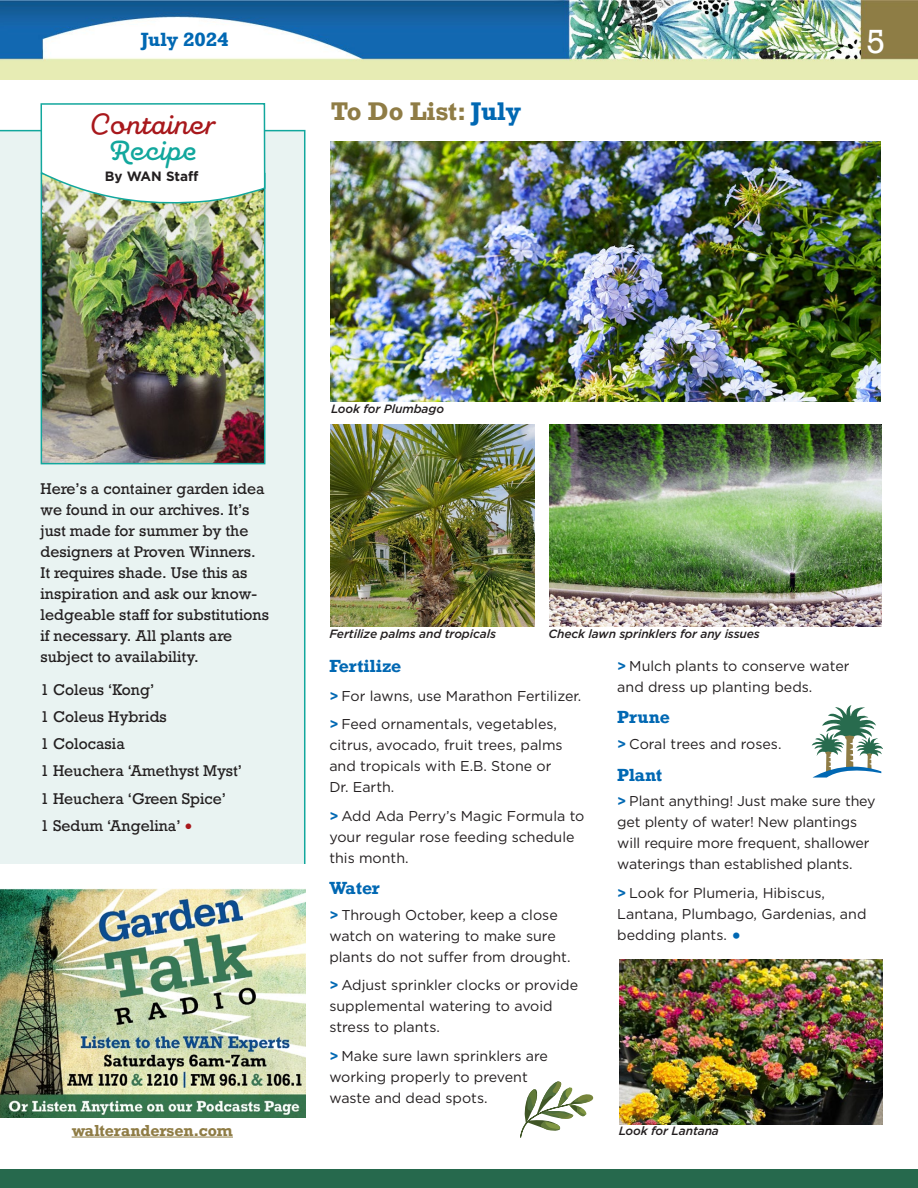
<style>
.page{position:relative;width:918px;height:1188px;background:#fff}
.page>*{position:absolute;margin:0;border:0;box-sizing:border-box;transform-origin:0 0}
.t1{font:500 33px/25.5px "Pauline Script";color:#a8181c;text-align:center}
.t2{font:31.5px "Rockwell";color:#fff}
.t3{font:700 24px "Rockwell";letter-spacing:-.005em;color:#8f7c45}
.t4{font:700 18px "Rockwell";color:#0168b3}
.t5{font:700 16.5px "Rockwell";color:#0168b3}
.t6{font:700 15px "Rockwell";letter-spacing:-.01em;color:#8f7c45}
.t7{font:14.7px/21px "Rockwell";color:#231f20}
.t8{font:14.25px/21px "Gotham";color:#231f20}
.t9{font:700 13.5px "Gotham";letter-spacing:-.005em;color:#231f20}
.t10{font:italic 500 12px "Gotham";letter-spacing:-.01em;color:#231f20}
.s1{font-size:30px}
.s2{color:#12a79d}
.s3{color:#0168b3}
.s4{font-size:21px;color:#a8181c}
.s5{font-weight:700;color:#0168b3}
.s6{font-weight:700;font-size:21px;color:#0168b3}
</style>
<div class="page">
<div style="left:0;top:129px;width:306px;height:735px;background:#e9f3f2"></div>
<img style="left:40px;top:103px;width:226px;height:786px">
<img style="left:0;top:0;width:918px;height:80px">
<div style="left:0;top:1169px;width:918px;height:19px;background:#26694d"></div>
<svg style="left:812px;top:705px;width:71px;height:73px"></svg>
<img style="left:330px;top:141px;width:551px;height:261px">
<img style="left:330px;top:425px;width:205px;height:202px">
<img style="left:620px;top:960px;width:262px;height:164px">
<img style="left:550px;top:424px;width:331px;height:203px">
<svg style="left:520px;top:1081px;width:73px;height:57px"></svg>
<img style="left:0;top:889px;width:306px;height:228px">
<hr style="left:72px;top:1137px;width:161px;height:1px;background:#8f7c45">
<p class="t4" style="left:141px;top:28px;width:89px">July 2024</p>
<p class="t2" style="left:866px;top:22px;width:20px">5</p>
<p class="t1" style="left:90px;top:111px;width:126px"><span class="s1">C</span>ontainer<br><span class="s2">Recipe</span></p>
<p class="t9" style="left:105px;top:167px;width:95px">By WAN Staff</p>
<p class="t3" style="left:331px;top:96px;width:192px">To Do List: <span class="s3">July</span></p>
<p class="t7" style="left:40px;top:479px;width:230px">Here’s a container garden idea we found in our archives. It’s just made for summer by the designers at Proven Winners.<br>It requires shade. Use this as inspiration and ask our know&shy;ledgeable staff for substitutions if necessary. All plants are subject to availability.</p>
<p class="t7" style="left:40px;top:680px;width:115px">1 Coleus ‘Kong’</p>
<p class="t7" style="left:40px;top:707px;width:128px">1 Coleus Hybrids</p>
<p class="t7" style="left:40px;top:734px;width:86px">1 Colocasia</p>
<p class="t7" style="left:40px;top:761px;width:203px">1 Heuchera ‘Amethyst Myst’</p>
<p class="t7" style="left:40px;top:788px;width:187px">1 Heuchera ‘Green Spice’</p>
<p class="t7" style="left:40px;top:815px;width:154px">1 Sedum ‘Angelina’ <span class="s4">•</span></p>
<p class="t6" style="left:72px;top:1120px;width:163px">walterandersen.com</p>
<p class="t10" style="left:331px;top:401px;width:115px">Look for Plumbago</p>
<p class="t10" style="left:329px;top:626px;width:168px">Fertilize palms and tropicals</p>
<p class="t10" style="left:549px;top:626px;width:213px">Check lawn sprinklers for any issues</p>
<p class="t5" style="left:329px;top:655px;width:73px">Fertilize</p>
<p class="t8" style="left:329px;top:685px;width:254px"><span class="s5">&gt;</span> For lawns, use Marathon Fertilizer.</p>
<p class="t8" style="left:329px;top:713px;width:235px"><span class="s5">&gt;</span> Feed ornamentals, vegetables, citrus, avocado, fruit trees, palms and tropicals with E.B. Stone or<br>Dr. Earth.</p>
<p class="t8" style="left:329px;top:805px;width:257px"><span class="s5">&gt;</span> Add Ada Perry’s Magic Formula to your regular rose feeding schedule this month.</p>
<p class="t5" style="left:329px;top:878px;width:52px">Water</p>
<p class="t8" style="left:329px;top:904px;width:243px"><span class="s5">&gt;</span> Through October, keep a close watch on watering to make sure plants do not suffer from drought.</p>
<p class="t8" style="left:329px;top:975px;width:250px"><span class="s5">&gt;</span> Adjust sprinkler clocks or provide supplemental watering to avoid stress to plants.</p>
<p class="t8" style="left:329px;top:1045px;width:220px"><span class="s5">&gt;</span> Make sure lawn sprinklers are working properly to prevent waste and dead spots.</p>
<p class="t8" style="left:617px;top:655px;width:234px"><span class="s5">&gt;</span> Mulch plants to conserve water and dress up planting beds.</p>
<p class="t5" style="left:617px;top:707px;width:54px">Prune</p>
<p class="t8" style="left:617px;top:733px;width:166px"><span class="s5">&gt;</span> Coral trees and roses.</p>
<p class="t5" style="left:617px;top:764px;width:46px">Plant</p>
<p class="t8" style="left:617px;top:790px;width:260px"><span class="s5">&gt;</span> Plant anything! Just make sure they get plenty of water! New plantings will require more frequent, shallower waterings than established plants.</p>
<p class="t8" style="left:617px;top:882px;width:251px"><span class="s5">&gt;</span> Look for Plumeria, Hibiscus,<br>Lantana, Plumbago, Gardenias, and bedding plants. <span class="s6">•</span></p>
<p class="t10" style="left:619px;top:1123px;width:102px">Look for Lantana</p>
</div>
